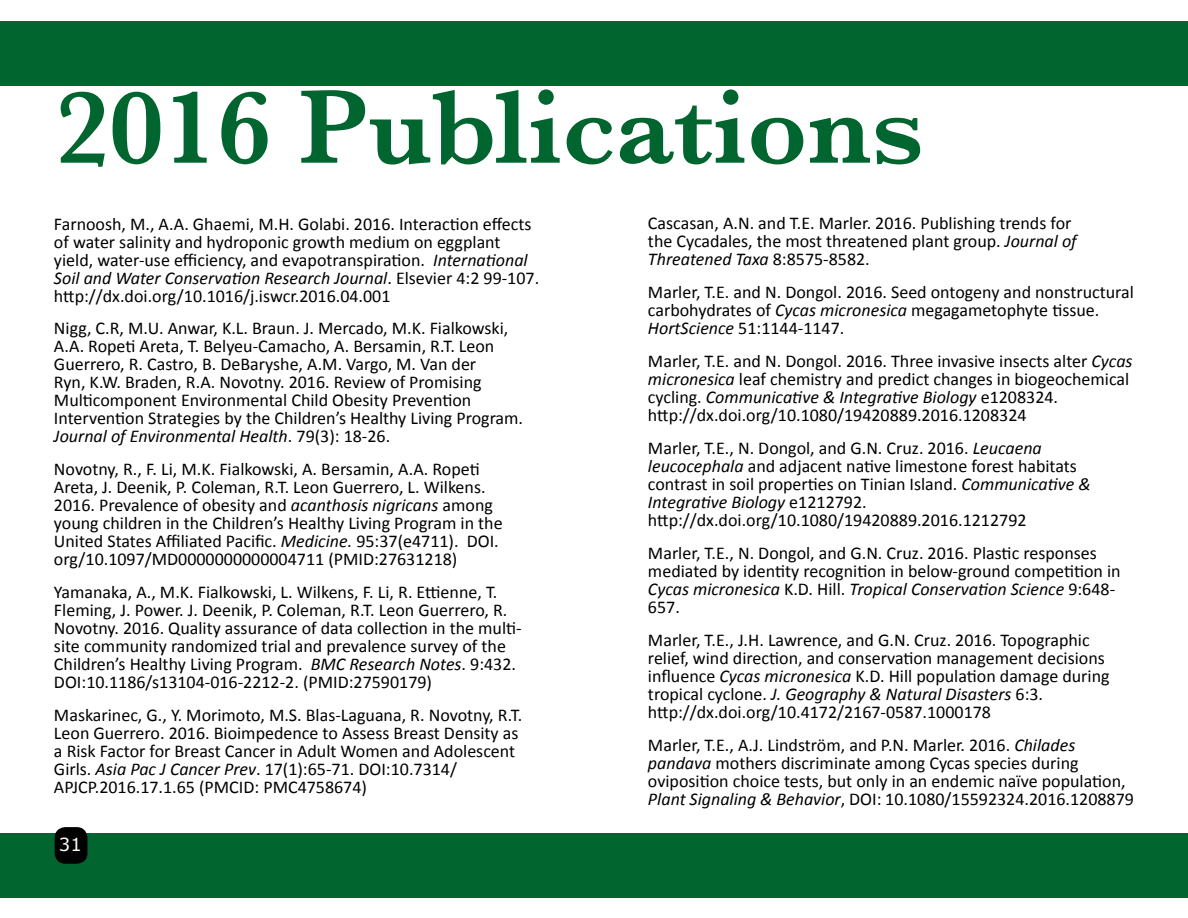
<style>
.page{position:relative;width:1188px;height:918px;background:#fff}
.page>*{position:absolute;margin:0;border:0;box-sizing:border-box;transform-origin:0 0}
.t1{font:600 108px "Baskerville";color:#00652e}
.t2{font:18px/18px "Calibri";color:#000}
.t3{font:18px "Verdana";color:#fff}
.s1{font-style:italic}
</style>
<div class="page">
<div style="left:0;top:833px;width:1188px;height:64px;background:#00652e"></div>
<div style="left:0;top:22px;width:1188px;height:64px;background:#00652e"></div>
<div style="left:55px;top:827px;width:32px;height:37px;background:#000;border-radius:11px"></div>
<h1 class="t1" style="left:56px;top:52px;width:870px">2016 Publications</h1>
<p class="t2" style="left:54px;top:215px;width:487px">Farnoosh, M., A.A. Ghaemi, M.H. Golabi. 2016. Interaction effects of water salinity and hydroponic growth medium on eggplant yield, water-use efficiency, and evapotranspiration. <span class="s1">International Soil and Water Conservation Research Journal</span>. Elsevier 4:2 99-107. http://dx.doi.org/10.1016/j.iswcr.2016.04.001</p>
<p class="t2" style="left:54px;top:320px;width:471px">Nigg, C.R, M.U. Anwar, K.L. Braun. J. Mercado, M.K. Fialkowski, A.A. Ropeti Areta, T. Belyeu-Camacho, A. Bersamin, R.T. Leon Guerrero, R. Castro, B. DeBaryshe, A.M. Vargo, M. Van der<br>Ryn, K.W. Braden, R.A. Novotny. 2016. Review of Promising Multicomponent Environmental Child Obesity Prevention Intervention Strategies by the Children’s Healthy Living Program.<br><span class="s1">Journal of Environmental Health</span>. 79(3): 18-26.</p>
<p class="t2" style="left:54px;top:461px;width:450px">Novotny, R., F. Li, M.K. Fialkowski, A. Bersamin, A.A. Ropeti Areta, J. Deenik, P. Coleman, R.T. Leon Guerrero, L. Wilkens.<br>2016. Prevalence of obesity and <span class="s1">acanthosis nigricans</span> among young children in the Children’s Healthy Living Program in the United States Affiliated Pacific. <span class="s1">Medicine.</span> 95:37(e4711). DOI. org/10.1097/MD0000000000004711 (PMID:27631218)</p>
<p class="t2" style="left:54px;top:584px;width:469px">Yamanaka, A., M.K. Fialkowski, L. Wilkens, F. Li, R. Ettienne, T.<br>Fleming, J. Power. J. Deenik, P. Coleman, R.T. Leon Guerrero, R.<br>Novotny. 2016. Quality assurance of data collection in the multi&shy;site community randomized trial and prevalence survey of the Children’s Healthy Living Program. <span class="s1">BMC Research Notes</span>. 9:432.<br>DOI:10.1186/s13104-016-2212-2. (PMID:27590179)</p>
<p class="t2" style="left:54px;top:707px;width:470px">Maskarinec, G., Y. Morimoto, M.S. Blas-Laguana, R. Novotny, R.T.<br>Leon Guerrero. 2016. Bioimpedence to Assess Breast Density as a Risk Factor for Breast Cancer in Adult Women and Adolescent Girls. <span class="s1">Asia Pac J Cancer Prev</span>. 17(1):65-71. DOI:10.7314/ APJCP.2016.17.1.65 (PMCID: PMC4758674)</p>
<p class="t3" style="left:59px;top:833px;width:24px">31</p>
<p class="t2" style="left:648px;top:215px;width:430px">Cascasan, A.N. and T.E. Marler. 2016. Publishing trends for the Cycadales, the most threatened plant group. <span class="s1">Journal of<br>Threatened Taxa</span> 8:8575-8582.</p>
<p class="t2" style="left:648px;top:284px;width:487px">Marler, T.E. and N. Dongol. 2016. Seed ontogeny and nonstructural carbohydrates of <span class="s1">Cycas micronesica</span> megagametophyte tissue.<br><span class="s1">HortScience</span> 51:1144-1147.</p>
<p class="t2" style="left:648px;top:353px;width:486px">Marler, T.E. and N. Dongol. 2016. Three invasive insects alter <span class="s1">Cycas micronesica</span> leaf chemistry and predict changes in biogeochemical cycling. <span class="s1">Communicative &amp; Integrative Biology</span> e1208324. http://dx.doi.org/10.1080/19420889.2016.1208324</p>
<p class="t2" style="left:648px;top:440px;width:444px">Marler, T.E., N. Dongol, and G.N. Cruz. 2016. <span class="s1">Leucaena leucocephala</span> and adjacent native limestone forest habitats contrast in soil properties on Tinian Island. <span class="s1">Communicative &amp; Integrative Biology</span> e1212792. http://dx.doi.org/10.1080/19420889.2016.1212792</p>
<p class="t2" style="left:648px;top:545px;width:474px">Marler, T.E., N. Dongol, and G.N. Cruz. 2016. Plastic responses mediated by identity recognition in below-ground competition in <span class="s1">Cycas micronesica</span> K.D. Hill. <span class="s1">Tropical Conservation Science</span> 9:648- 657.</p>
<p class="t2" style="left:648px;top:632px;width:463px">Marler, T.E., J.H. Lawrence, and G.N. Cruz. 2016. Topographic relief, wind direction, and conservation management decisions influence <span class="s1">Cycas micronesica</span> K.D. Hill population damage during tropical cyclone. <span class="s1">J. Geography &amp; Natural Disasters</span> 6:3. http://dx.doi.org/10.4172/2167-0587.1000178</p>
<p class="t2" style="left:648px;top:737px;width:488px">Marler, T.E., A.J. Lindström, and P.N. Marler. 2016. <span class="s1">Chilades pandava</span> mothers discriminate among Cycas species during oviposition choice tests, but only in an endemic naïve population, <span class="s1">Plant Signaling &amp; Behavior</span>, DOI: 10.1080/15592324.2016.1208879</p>
</div>
